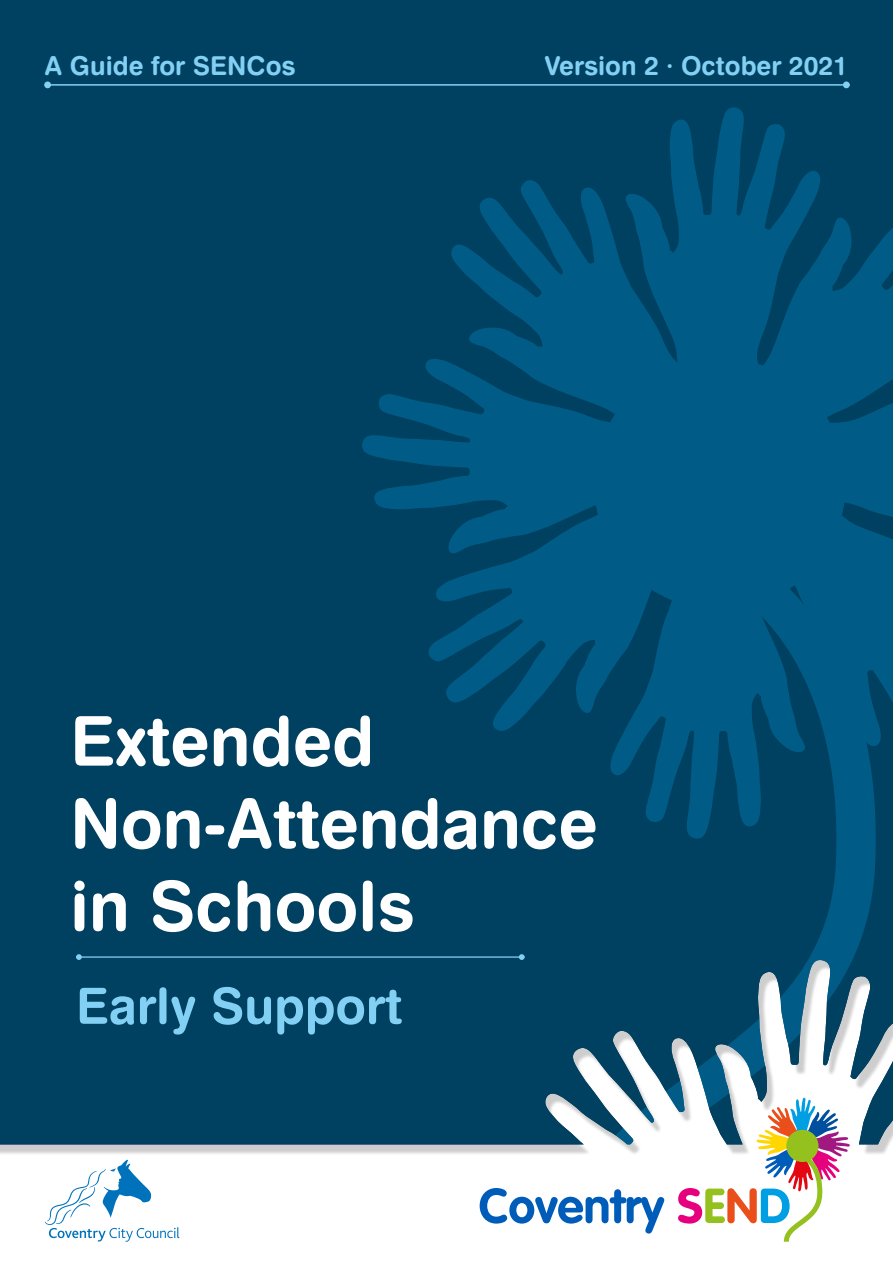
<style>
.page{position:relative;width:893px;height:1263px;background:#fff}
.page>*{position:absolute;margin:0;border:0;box-sizing:border-box;transform-origin:0 0}
.t1{font:68.7px/82.5px "Swiss 721 BT Bold Rounded";color:#fff}
.t2{font:50.1px "Swiss 721 BT Bold Rounded";color:#83d0f5}
.t3{font:26.1px "Swiss 721 BT Bold Rounded";color:#83d0f5}
</style>
<div class="page">
<div style="left:0;top:0;width:893px;height:138px;background:#004060"></div>
<div style="left:0;top:116px;width:893px;height:1147px;background:#004060"></div>
<svg style="left:670px;top:107px;width:150px;height:89px"></svg>
<svg style="left:428px;top:555px;width:196px;height:176px;fill:#005c87"></svg>
<svg style="left:754px;top:196px;width:139px;height:173px;fill:#005c87"></svg>
<svg style="left:362px;top:357px;width:402px;height:198px"></svg>
<svg style="left:773px;top:369px;width:120px;height:68px"></svg>
<svg style="left:447px;top:179px;width:307px;height:318px;fill:#005c87"></svg>
<svg style="left:816px;top:437px;width:77px;height:308px;fill:#005c87"></svg>
<svg style="left:574px;top:566px;width:303px;height:391px"></svg>
<div style="left:594px;top:358px;width:252px;height:252px;background:#005c87;border-radius:50%"></div>
<div style="left:0;top:957px;width:893px;height:306px;background:#000;opacity:.2"></div>
<svg style="left:480px;top:1188px;width:184px;height:45px;background:#a5c5e6"></svg>
<svg style="left:678px;top:1098px;width:172px;height:144px;background:#d5cfcb"></svg>
<svg style="left:45px;top:1160px;width:134px;height:82px;background:#d9eaf5"></svg>
<hr style="left:45px;top:84px;width:805px;height:2px;background:#83d0f5">
<div style="left:44px;top:81px;width:7px;height:7px;background:#83d0f5;border-radius:50%"></div>
<div style="left:843px;top:81px;width:7px;height:7px;background:#83d0f5;border-radius:50%"></div>
<hr style="left:76px;top:956px;width:449px;height:2px;background:#83d0f5">
<svg style="left:519px;top:954px;width:6px;height:6px"></svg>
<svg style="left:76px;top:954px;width:6px;height:6px"></svg>
<p class="t3" style="left:45px;top:49px;width:253px">A Guide for SENCos</p>
<p class="t3" style="left:545px;top:49px;width:305px">Version 2 · October 2021</p>
<h1 class="t1" style="left:70px;top:699px;width:529px">Extended<br>Non-Attendance in Schools</h1>
<h2 class="t2" style="left:76px;top:974px;width:328px">Early Support</h2>
</div>
